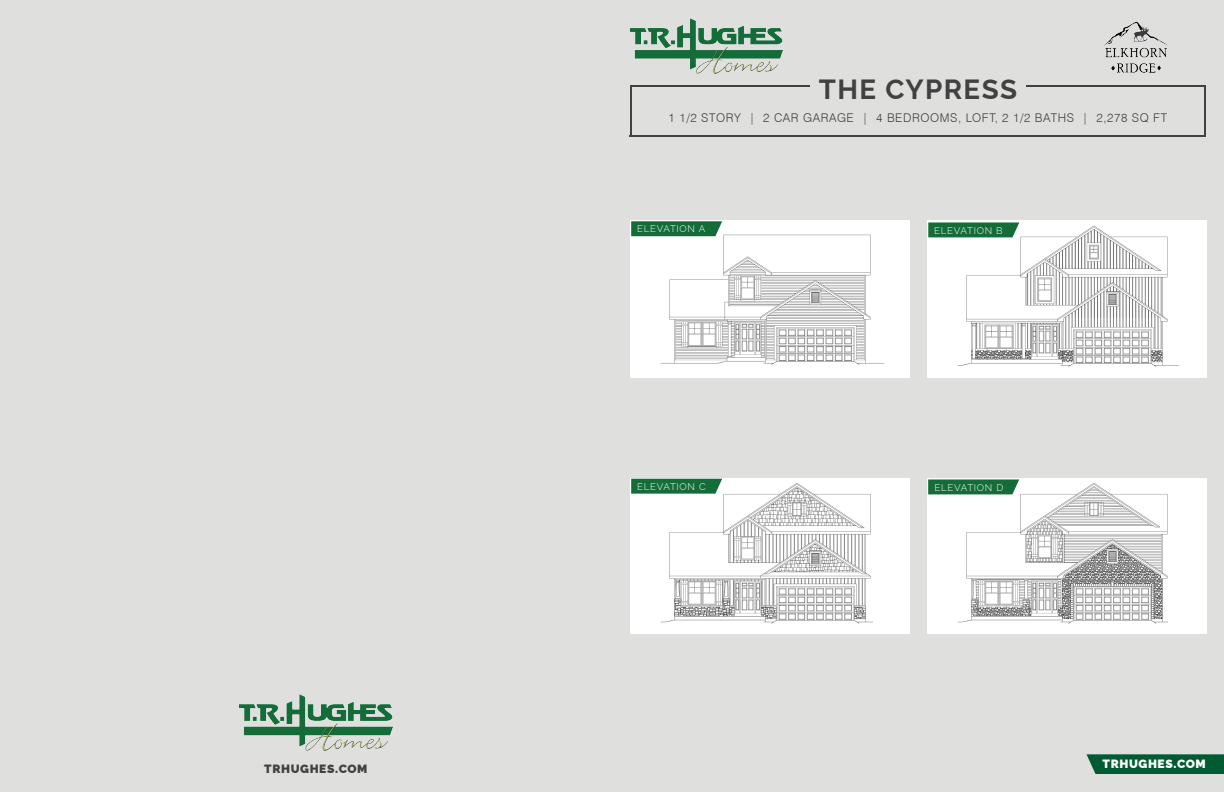
<style>
.page{position:relative;width:1224px;height:792px;background:#fff}
.page>*{position:absolute;margin:0;border:0;box-sizing:border-box;transform-origin:0 0}
.t1{font:700 27.7px "Raleway";letter-spacing:.05em;color:#414142}
.t2{font:300 12px "Swiss 721 BT";letter-spacing:.05em;color:#414142}
.t3{font:900 12px "Raleway";letter-spacing:.05em;color:#414142}
.t4{font:900 12px "Raleway";letter-spacing:.05em;color:#fff}
.t5{font:300 9.7px "Raleway";letter-spacing:.075em;color:#fff}
</style>
<div class="page">
<div style="left:612px;top:0;width:612px;height:792px;background:#dfdfde"></div>
<div style="left:0;top:0;width:612px;height:792px;background:#dfdfde"></div>
<img style="left:630px;top:18px;width:153px;height:55px">
<img style="left:239px;top:695px;width:153px;height:55px">
<img style="left:1104px;top:21px;width:63px;height:52px">
<hr style="left:629px;top:136px;width:576px;height:1px;background:#414142">
<hr style="left:630px;top:86px;width:180px;height:1px;background:#414142">
<hr style="left:630px;top:86px;width:1px;height:51px;background:#414142">
<hr style="left:1205px;top:86px;width:1px;height:51px;background:#414142">
<hr style="left:1026px;top:86px;width:180px;height:1px;background:#414142">
<svg style="left:1087px;top:754px;width:137px;height:20px;background:#0a613a"></svg>
<img style="left:630px;top:478px;width:279px;height:156px">
<img style="left:927px;top:478px;width:279px;height:156px">
<img style="left:630px;top:220px;width:279px;height:157px">
<img style="left:927px;top:220px;width:279px;height:157px">
<svg style="left:631px;top:221px;width:91px;height:15px"></svg>
<svg style="left:928px;top:222px;width:91px;height:15px"></svg>
<svg style="left:631px;top:479px;width:91px;height:15px"></svg>
<svg style="left:928px;top:479px;width:91px;height:15px"></svg>
<p class="t3" style="left:264px;top:759px;width:105px">TRHUGHES.COM</p>
<p class="t1" style="left:819px;top:67px;width:200px">THE CYPRESS</p>
<p class="t2" style="left:669px;top:110px;width:500px">1 1/2 STORY | 2 CAR GARAGE | 4 BEDROOMS, LOFT, 2 1/2 BATHS | 2,278 SQ FT</p>
<p class="t5" style="left:637px;top:221px;width:70px">ELEVATION A</p>
<p class="t5" style="left:934px;top:222px;width:70px">ELEVATION B</p>
<p class="t5" style="left:637px;top:479px;width:70px">ELEVATION C</p>
<p class="t5" style="left:934px;top:479px;width:70px">ELEVATION D</p>
<p class="t4" style="left:1103px;top:754px;width:105px">TRHUGHES.COM</p>
</div>
